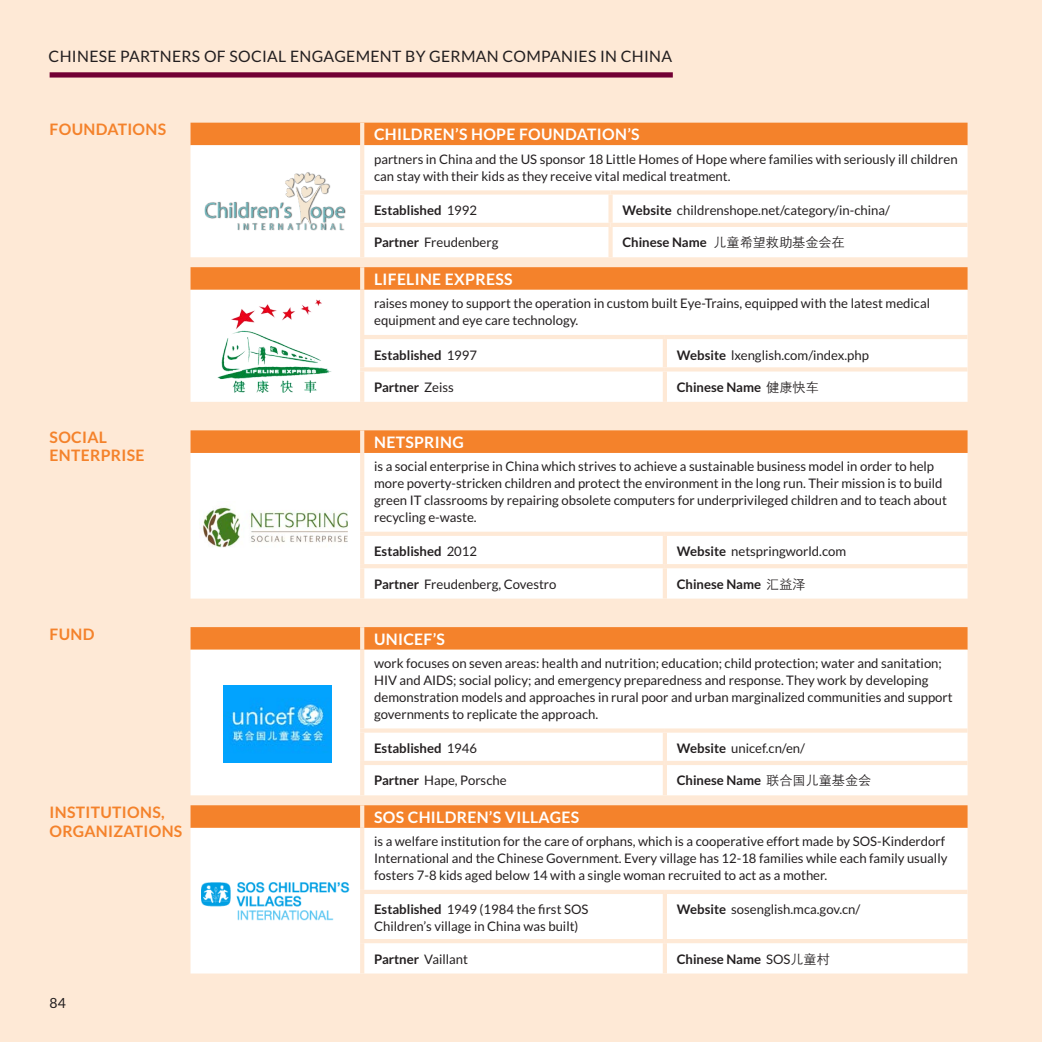
<style>
.page{position:relative;width:1042px;height:1042px;background:#fee9d6}
.page>*{position:absolute;margin:0;border:0;box-sizing:border-box;transform-origin:0 0}
.t1{font:700 15.75px "Lato";letter-spacing:.02em;color:#fff}
.t2{font:700 15.75px/18.9px "Lato";letter-spacing:.02em;color:#f4822b}
.t3{font:15.75px "Lato";letter-spacing:.02em;color:#231f20}
.t4{font:14px "Lato";color:#231f20}
.t5{font:13.12px/16.8px "Lato";color:#231f20}
.t6{font:700 13.12px "Lato";color:#231f20}
.s1{font-weight:400}
.s2{font-weight:700}
.s3{font-family:"ST Heiti TC";font-weight:300}
</style>
<div class="page">
<div style="left:190px;top:123px;width:777px;height:22px;background:#f4822b"></div>
<div style="left:190px;top:145px;width:777px;height:112px;background:#fff"></div>
<svg style="left:360px;top:123px;width:4px;height:22px"></svg>
<hr style="left:360px;top:145px;width:4px;height:45px;background:#fee9d6">
<hr style="left:360px;top:195px;width:4px;height:28px;background:#fee9d6">
<div style="left:608px;top:195px;width:5px;height:28px;background:#fee9d6"></div>
<hr style="left:360px;top:227px;width:4px;height:30px;background:#fee9d6">
<div style="left:608px;top:227px;width:5px;height:30px;background:#fee9d6"></div>
<div style="left:360px;top:190px;width:250px;height:5px;background:#fee9d6"></div>
<div style="left:610px;top:190px;width:357px;height:5px;background:#fee9d6"></div>
<hr style="left:360px;top:223px;width:250px;height:4px;background:#fee9d6">
<hr style="left:610px;top:223px;width:357px;height:4px;background:#fee9d6">
<svg style="left:190px;top:267px;width:777px;height:23px;background:#f4842f"></svg>
<div style="left:190px;top:290px;width:777px;height:112px;background:#fff"></div>
<svg style="left:360px;top:267px;width:4px;height:23px"></svg>
<hr style="left:360px;top:290px;width:4px;height:45px;background:#fee9d6">
<hr style="left:360px;top:339px;width:4px;height:28px;background:#fee9d6">
<hr style="left:663px;top:339px;width:4px;height:28px;background:#fee9d6">
<hr style="left:360px;top:371px;width:4px;height:31px;background:#fee9d6">
<hr style="left:663px;top:371px;width:4px;height:31px;background:#fee9d6">
<hr style="left:360px;top:335px;width:305px;height:4px;background:#fee9d6">
<hr style="left:665px;top:335px;width:302px;height:4px;background:#fee9d6">
<svg style="left:360px;top:367px;width:305px;height:4px"></svg>
<svg style="left:665px;top:367px;width:302px;height:4px"></svg>
<svg style="left:190px;top:430px;width:777px;height:23px;background:#f4832e"></svg>
<div style="left:190px;top:453px;width:777px;height:145px;background:#fff"></div>
<svg style="left:360px;top:430px;width:4px;height:23px"></svg>
<hr style="left:360px;top:453px;width:4px;height:79px;background:#fee9d6">
<hr style="left:360px;top:536px;width:4px;height:28px;background:#fee9d6">
<hr style="left:663px;top:536px;width:4px;height:28px;background:#fee9d6">
<hr style="left:360px;top:568px;width:4px;height:30px;background:#fee9d6">
<hr style="left:663px;top:568px;width:4px;height:30px;background:#fee9d6">
<hr style="left:360px;top:532px;width:305px;height:4px;background:#fee9d6">
<hr style="left:665px;top:532px;width:302px;height:4px;background:#fee9d6">
<hr style="left:360px;top:564px;width:305px;height:4px;background:#fee9d6">
<hr style="left:665px;top:564px;width:302px;height:4px;background:#fee9d6">
<svg style="left:190px;top:627px;width:777px;height:23px;background:#f4842f"></svg>
<div style="left:190px;top:650px;width:777px;height:145px;background:#fff"></div>
<svg style="left:360px;top:627px;width:4px;height:23px"></svg>
<hr style="left:360px;top:650px;width:4px;height:78px;background:#fee9d6">
<hr style="left:360px;top:732px;width:4px;height:29px;background:#fee9d6">
<hr style="left:663px;top:732px;width:4px;height:29px;background:#fee9d6">
<hr style="left:360px;top:765px;width:4px;height:30px;background:#fee9d6">
<hr style="left:663px;top:765px;width:4px;height:30px;background:#fee9d6">
<svg style="left:360px;top:728px;width:305px;height:4px"></svg>
<svg style="left:665px;top:728px;width:302px;height:4px"></svg>
<hr style="left:360px;top:761px;width:305px;height:4px;background:#fee9d6">
<hr style="left:665px;top:761px;width:302px;height:4px;background:#fee9d6">
<svg style="left:190px;top:805px;width:777px;height:23px;background:#f4842e"></svg>
<div style="left:190px;top:828px;width:777px;height:145px;background:#fff"></div>
<svg style="left:360px;top:805px;width:4px;height:23px"></svg>
<hr style="left:360px;top:828px;width:4px;height:62px;background:#fee9d6">
<hr style="left:360px;top:894px;width:4px;height:45px;background:#fee9d6">
<hr style="left:663px;top:894px;width:4px;height:45px;background:#fee9d6">
<hr style="left:360px;top:943px;width:4px;height:30px;background:#fee9d6">
<hr style="left:663px;top:943px;width:4px;height:30px;background:#fee9d6">
<hr style="left:360px;top:890px;width:305px;height:4px;background:#fee9d6">
<hr style="left:665px;top:890px;width:302px;height:4px;background:#fee9d6">
<hr style="left:360px;top:939px;width:305px;height:4px;background:#fee9d6">
<hr style="left:665px;top:939px;width:302px;height:4px;background:#fee9d6">
<img style="left:197px;top:172px;width:152px;height:59px">
<img style="left:218px;top:299px;width:113px;height:94px">
<img style="left:200px;top:502px;width:147px;height:50px">
<img style="left:223px;top:686px;width:108px;height:76px">
<img style="left:198px;top:879px;width:153px;height:45px">
<div style="left:50px;top:72px;width:623px;height:6px;background:#720034"></div>
<p class="t3" style="left:49px;top:48px;width:625px">CHINESE PARTNERS OF SOCIAL ENGAGEMENT BY GERMAN COMPANIES IN CHINA</p>
<p class="t2" style="left:50px;top:119px;width:118px">FOUNDATIONS</p>
<p class="t2" style="left:50px;top:427px;width:97px">SOCIAL<br>ENTERPRISE</p>
<p class="t2" style="left:50px;top:625px;width:46px">FUND</p>
<p class="t2" style="left:50px;top:802px;width:134px">INSTITUTIONS,<br>ORGANIZATIONS</p>
<p class="t4" style="left:50px;top:995px;width:18px">84</p>
<p class="t1" style="left:374px;top:126px;width:267px">CHILDREN’S HOPE FOUNDATION’S</p>
<p class="t5" style="left:374px;top:150px;width:585px">partners in China and the US sponsor 18 Little Homes of Hope where families with seriously ill children can stay with their kids as they receive vital medical treatment.</p>
<p class="t6" style="left:374px;top:203px;width:104px">Established <span class="s1">1992</span></p>
<p class="t5" style="left:622px;top:202px;width:269px"><span class="s2">Website</span> childrenshope.net/category/in-china/</p>
<p class="t5" style="left:374px;top:234px;width:126px"><span class="s2">Partner</span> Freudenberg</p>
<p class="t6" style="left:622px;top:235px;width:224px">Chinese Name <span class="s3">儿童希望救助基金会在</span></p>
<p class="t1" style="left:374px;top:270px;width:140px">LIFELINE EXPRESS</p>
<p class="t5" style="left:374px;top:295px;width:557px">raises money to support the operation in custom built Eye-Trains, equipped with the latest medical equipment and eye care technology.</p>
<p class="t6" style="left:374px;top:347px;width:104px">Established <span class="s1">1997</span></p>
<p class="t5" style="left:677px;top:346px;width:194px"><span class="s2">Website</span> lxenglish.com/index.php</p>
<p class="t6" style="left:374px;top:380px;width:81px">Partner <span class="s1">Zeiss</span></p>
<p class="t6" style="left:677px;top:380px;width:143px">Chinese Name <span class="s3">健康快车</span></p>
<p class="t1" style="left:374px;top:433px;width:91px">NETSPRING</p>
<p class="t5" style="left:374px;top:458px;width:574px">is a social enterprise in China which strives to achieve a sustainable business model in order to help more poverty-stricken children and protect the environment in the long run. Their mission is to build green IT classrooms by repairing obsolete computers for underprivileged children and to teach about recycling e-waste.</p>
<p class="t6" style="left:374px;top:544px;width:104px">Established <span class="s1">2012</span></p>
<p class="t5" style="left:677px;top:543px;width:171px"><span class="s2">Website</span> netspringworld.com</p>
<p class="t5" style="left:374px;top:575px;width:184px"><span class="s2">Partner</span> Freudenberg, Covestro</p>
<p class="t6" style="left:677px;top:576px;width:130px">Chinese Name <span class="s3">汇益泽</span></p>
<p class="t1" style="left:374px;top:630px;width:72px">UNICEF’S</p>
<p class="t5" style="left:374px;top:655px;width:580px">work focuses on seven areas: health and nutrition; education; child protection; water and sanitation; HIV and AIDS; social policy; and emergency preparedness and response. They work by developing demonstration models and approaches in rural poor and urban marginalized communities and support governments to replicate the approach.</p>
<p class="t6" style="left:374px;top:741px;width:104px">Established <span class="s1">1946</span></p>
<p class="t5" style="left:677px;top:740px;width:130px"><span class="s2">Website</span> unicef.cn/en/</p>
<p class="t5" style="left:374px;top:772px;width:134px"><span class="s2">Partner</span> Hape, Porsche</p>
<p class="t6" style="left:677px;top:773px;width:196px">Chinese Name <span class="s3">联合国儿童基金会</span></p>
<p class="t1" style="left:374px;top:808px;width:207px">SOS CHILDREN’S VILLAGES</p>
<p class="t5" style="left:374px;top:833px;width:575px">is a welfare institution for the care of orphans, which is a cooperative effort made by SOS-Kinderdorf<br>International and the Chinese Government. Every village has 12-18 families while each family usually fosters 7-8 kids aged below 14 with a single woman recruited to act as a mother.</p>
<p class="t5" style="left:374px;top:901px;width:216px"><span class="s2">Established</span> 1949 (1984 the first SOS<br>Children’s village in China was built)</p>
<p class="t5" style="left:677px;top:901px;width:185px"><span class="s2">Website</span> sosenglish.mca.gov.cn/</p>
<p class="t5" style="left:374px;top:950px;width:95px"><span class="s2">Partner</span> Vaillant</p>
<p class="t6" style="left:677px;top:951px;width:155px">Chinese Name <span class="s1">SOS</span><span class="s3">儿童村</span></p>
</div>
